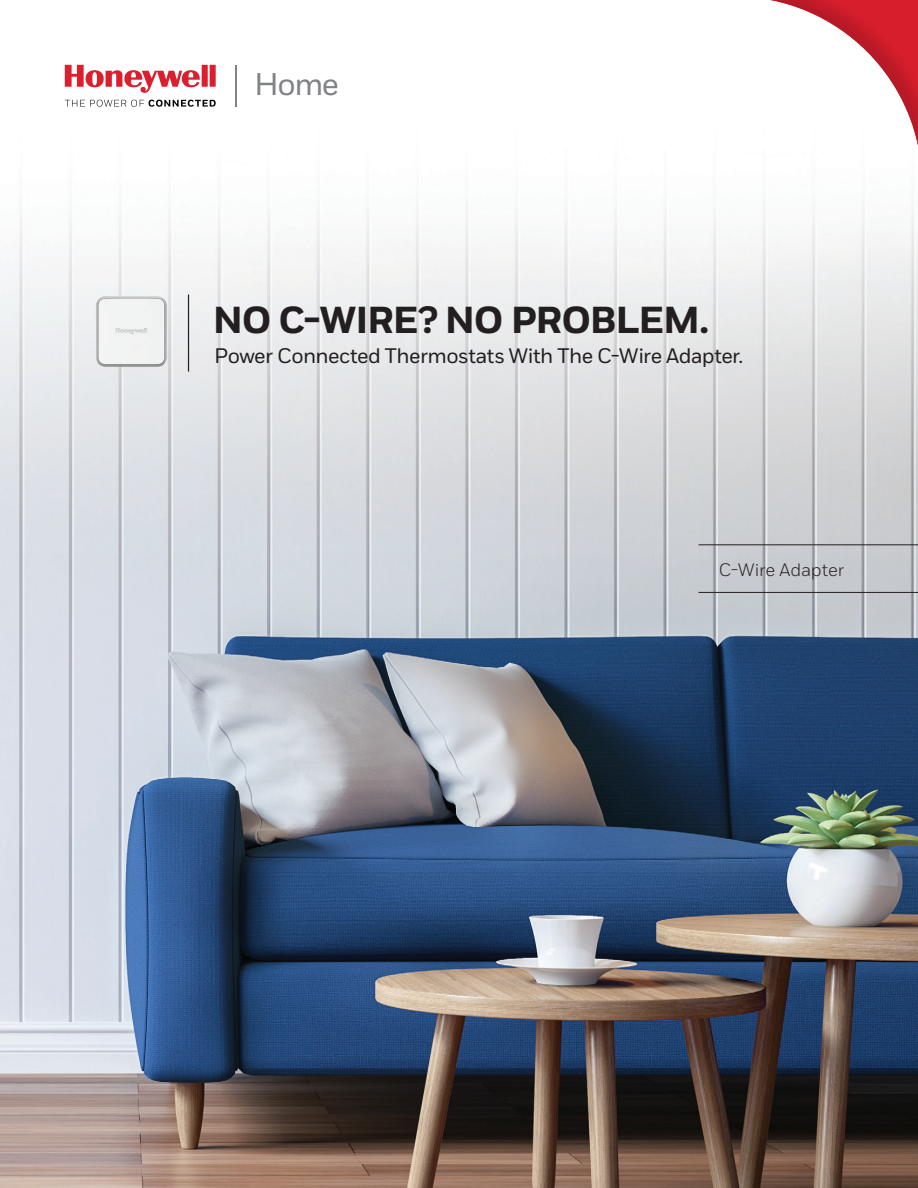
<style>
.page{position:relative;width:918px;height:1188px;background:#fff}
.page>*{position:absolute;margin:0;border:0;box-sizing:border-box;transform-origin:0 0}
.t1{font:800 37.5px "Honeywell Sans";letter-spacing:-.035em;color:#231f20}
.t2{font:500 31.35px "Honeywell Sans";color:#808285}
.t3{font:500 21px "Honeywell Sans";letter-spacing:-.025em;color:#231f20}
.t4{font:18px "Honeywell Sans";letter-spacing:-.005em;color:#231f20}
</style>
<div class="page">
<img style="left:0;top:64px;width:918px;height:1124px">
<svg style="left:422px;top:64px;width:496px;height:410px"></svg>
<svg style="left:770px;top:0;width:148px;height:146px"></svg>
<hr style="left:235px;top:65px;width:1px;height:42px;background:#808285">
<svg style="left:65px;top:65px;width:151px;height:28px"></svg>
<svg style="left:65px;top:100px;width:151px;height:7px"></svg>
<hr style="left:698px;top:544px;width:220px;height:1px;background:#231f20">
<hr style="left:698px;top:592px;width:220px;height:1px;background:#231f20">
<hr style="left:188px;top:295px;width:1px;height:77px;background:#231f20">
<img style="left:89px;top:290px;width:84px;height:83px">
<h2 class="t2" style="left:254px;top:65px;width:86px">Home</h2>
<h1 class="t1" style="left:213px;top:297px;width:498px">NO C-WIRE? NO PROBLEM.</h1>
<p class="t3" style="left:214px;top:343px;width:531px">Power Connected Thermostats With The C-Wire Adapter.</p>
<p class="t4" style="left:719px;top:559px;width:127px">C-Wire Adapter</p>
</div>
